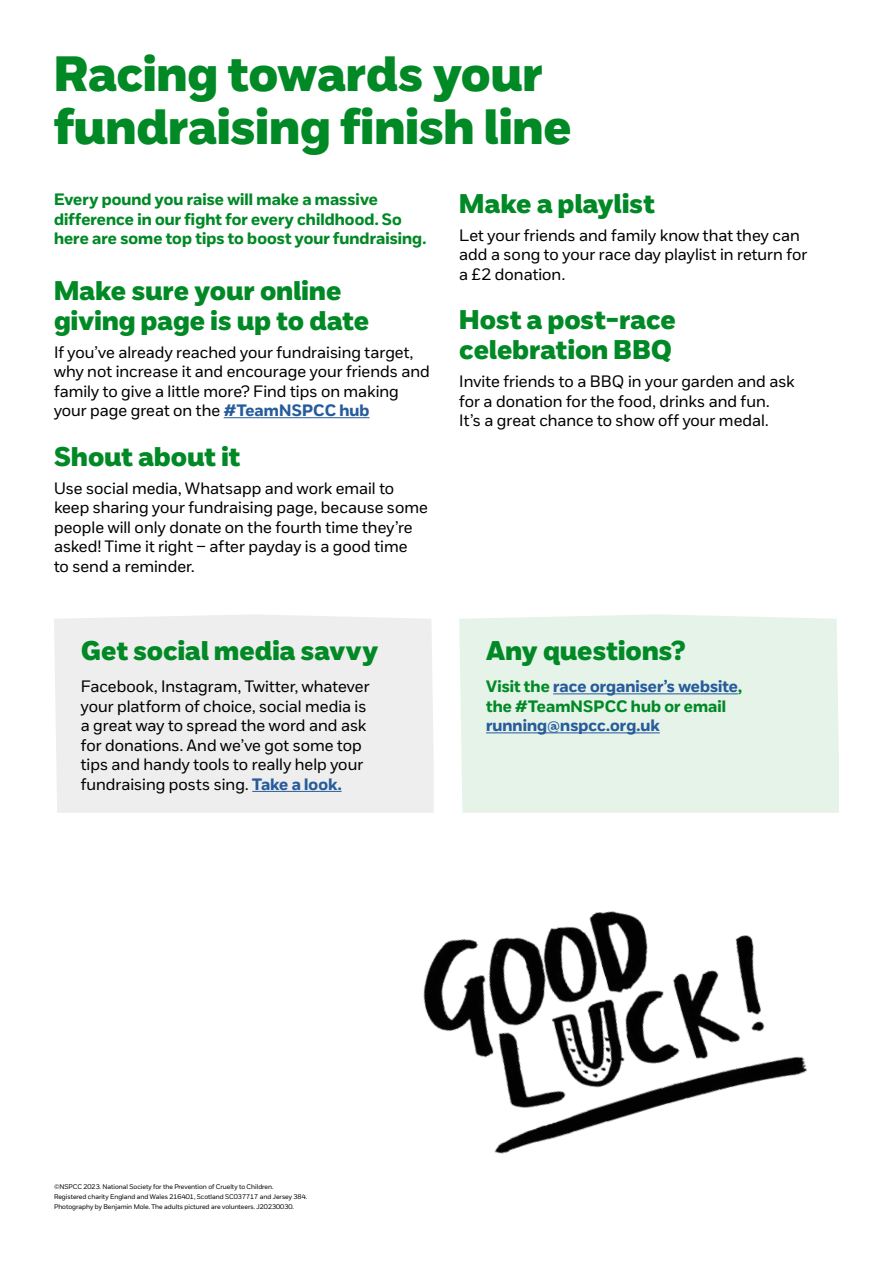
<style>
.page{position:relative;width:893px;height:1263px;background:#fff}
.page>*{position:absolute;margin:0;border:0;box-sizing:border-box;transform-origin:0 0}
.heading_2{font:49.5px/52.5px "NSPCC Headline";letter-spacing:.005em;color:#018926}
.body{font:27px/30px "NSPCC Headline";letter-spacing:.005em;color:#018926}
.heading_2-2{font:27px "NSPCC Headline";letter-spacing:.005em;color:#018926}
.body-2{font:16.5px/19.5px "NSPCC";color:#000}
.body-3{font:700 16.5px/19.5px "NSPCC";letter-spacing:.005em;color:#018926}
.body-4{font:700 16.5px/19.5px "NSPCC";letter-spacing:.005em;color:#275b9b}
.t1{font:6.75px/9.8px "NSPCC";color:#000}
.s1{font-weight:700;color:#275b9b}
.s2{color:#018926}
</style>
<div class="page">
<hr style="left:224px;top:417px;width:145px;height:1px;background:#275b9b">
<div style="left:54px;top:614px;width:380px;height:199px;background:#eee"></div>
<div style="left:459px;top:614px;width:380px;height:199px;background:#e6f3e9"></div>
<hr style="left:252px;top:791px;width:90px;height:1px;background:#275b9b">
<hr style="left:553px;top:693px;width:185px;height:1px;background:#275b9b">
<hr style="left:486px;top:732px;width:174px;height:1px;background:#275b9b">
<img style="left:423px;top:911px;width:384px;height:243px">
<h2 class="heading_2" style="left:54px;top:47px;width:519px">Racing towards your fundraising finish line</h2>
<p class="body-3" style="left:54px;top:189px;width:374px">Every pound you raise will make a massive difference in our fight for every childhood. So here are some top tips to boost your fundraising.</p>
<p class="body" style="left:54px;top:275px;width:317px">Make sure your online giving page is up to date</p>
<p class="body-2" style="left:54px;top:342px;width:377px">If you’ve already reached your fundraising target, why not increase it and encourage your friends and family to give a little more? Find tips on making your page great on the <span class="s1">#TeamNSPCC hub</span></p>
<p class="body" style="left:54px;top:441px;width:188px">Shout about it</p>
<p class="body-2" style="left:54px;top:478px;width:375px">Use social media, Whatsapp and work email to keep sharing your fundraising page, because some people will only donate on the fourth time they’re asked! Time it right – after payday is a good time<br>to send a reminder.</p>
<p class="body" style="left:459px;top:188px;width:197px">Make a playlist</p>
<p class="body-2" style="left:459px;top:225px;width:350px">Let your friends and family know that they can add a song to your race day playlist in return for a £2 donation.</p>
<p class="body" style="left:459px;top:305px;width:218px">Host a post-race celebration BBQ</p>
<p class="body-2" style="left:459px;top:372px;width:337px">Invite friends to a BBQ in your garden and ask for a donation for the food, drinks and fun.<br>It’s a great chance to show off your medal.</p>
<h2 class="heading_2-2" style="left:81px;top:634px;width:299px">Get social media savvy</h2>
<p class="body-2" style="left:81px;top:677px;width:290px">Facebook, Instagram, Twitter, whatever your platform of choice, social media is a great way to spread the word and ask for donations. And we’ve got some top tips and handy tools to really help your fundraising posts sing. <span class="s1">Take a look.</span></p>
<h2 class="heading_2-2" style="left:486px;top:634px;width:201px">Any questions?</h2>
<p class="body-4" style="left:486px;top:677px;width:258px"><span class="s2">Visit the</span> race organiser’s website<span class="s2">, the #TeamNSPCC hub or email </span>running@nspcc.org.uk</p>
<h1 class="t1" style="left:54px;top:1182px;width:255px">©NSPCC 2023. National Society for the Prevention of Cruelty to Children.<br>Registered charity England and Wales 216401, Scotland SC037717 and Jersey 384.<br>Photography by Benjamin Mole. The adults pictured are volunteers. J20230030.</h1>
</div>
